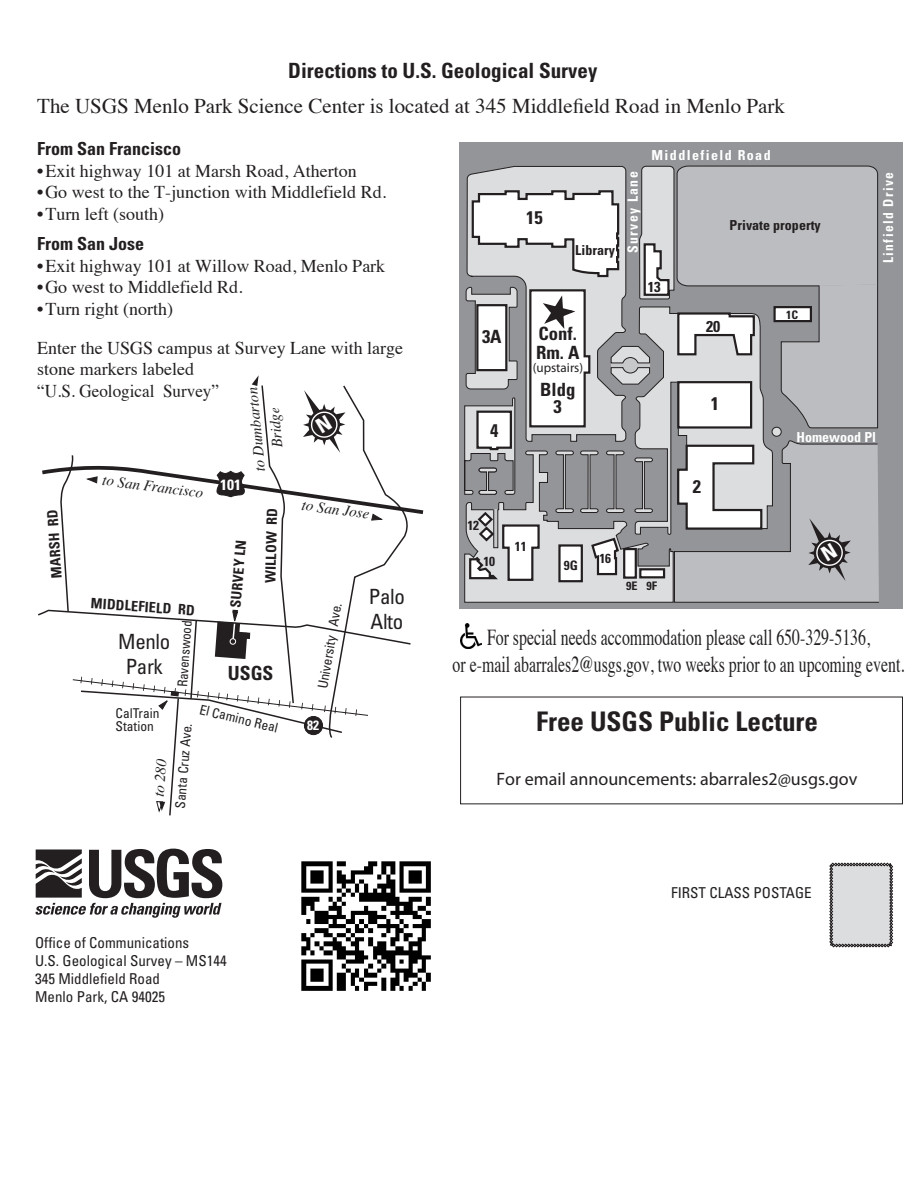
<style>
.page{position:relative;width:918px;height:1188px;background:#fff}
.page>*{position:absolute;margin:0;border:0;box-sizing:border-box;transform-origin:0 0}
.t1{font:700 condensed 27px "Univers";color:#231f20}
.t2{font:22.8px/27.3px "Times";color:#231f20;text-align:center;scale:.69 1}
.t3{font:21px/34.3px "Times";color:#231f20}
.t4{font:condensed 21px/25.2px "Univers";letter-spacing:-.02em;color:#231f20;text-align:center}
.t5{font:700 condensed 19.5px "Univers";color:#231f20}
.t6{font:700 condensed 18.3px/17.7px "Univers";color:#231f20;text-align:center}
.t7{font:18px/30px "Times";color:#231f20}
.t8{font:condensed 18px "Univers LT Std";color:#231f20}
.t9{font:700 condensed 18px "Univers";color:#231f20}
.t10{font:700 condensed 15.75px "Univers";color:#231f20}
.t11{font:condensed 15px/18px "Univers";color:#231f20}
.t12{font:italic 15px/19.5px "Times";color:#231f20;text-align:center}
.t13{font:700 condensed 14.85px "Univers";color:#fff;scale:1.06 1}
.t14{font:700 condensed 14.4px "Univers";color:#231f20}
.t15{font:700 condensed 14.25px "Univers";color:#231f20}
.t16{font:700 condensed 14.1px "Univers";letter-spacing:.1em;color:#fff}
.t17{font:700 condensed 13.8px "Univers";letter-spacing:.1em;color:#fff}
.t18{font:700 condensed 13.8px "Univers";color:#231f20}
.t19{font:700 condensed 13.8px "Univers";color:#fff}
.t20{font:condensed 13.5px/13.5px "Univers";color:#231f20}
.t21{font:condensed 13.5px "Univers";color:#231f20;scale:.95 1}
.t22{font:700 condensed 13.5px "Univers";color:#fff}
.t23{font:700 condensed 13.05px "Univers";color:#231f20}
.t24{font:700 condensed 13.05px "Univers LT Std";color:#231f20}
.t25{font:700 condensed 11.85px "Univers";color:#231f20}
.s1{font-family:"Univers";font-weight:700;font-stretch:condensed}
.s2{font-size:13.5px}
</style>
<div class="page">
<div style="left:459px;top:142px;width:444px;height:467px;background:#939598"></div>
<svg style="left:35px;top:849px;width:187px;height:69px"></svg>
<svg style="left:830px;top:863px;width:63px;height:84px;background:#c6c6c8"></svg>
<img style="left:461px;top:623px;width:20px;height:25px">
<img style="left:301px;top:861px;width:130px;height:130px">
<svg style="left:464px;top:165px;width:415px;height:438px"></svg>
<svg style="left:38px;top:375px;width:386px;height:441px"></svg>
<p class="t3" style="left:37px;top:52px;width:749px;text-indent:251px"><span class="s1">Directions to U.S. Geological Survey<br></span>The USGS Menlo Park Science Center is located at 345 Middlefield Road in Menlo Park</p>
<p class="t9" style="left:37px;top:138px;width:145px">From San Francisco</p>
<p class="t7" style="left:37px;top:154px;width:321px">•Exit highway 101 at Marsh Road, Atherton</p>
<p class="t7" style="left:37px;top:176px;width:351px">•Go west to the T-junction with Middlefield Rd.</p>
<p class="t7" style="left:37px;top:198px;width:129px">•Turn left (south)<br><span class="s1">From San Jose</span></p>
<p class="t7" style="left:37px;top:249px;width:350px">•Exit highway 101 at Willow Road, Menlo Park</p>
<p class="t7" style="left:37px;top:271px;width:207px">•Go west to Middlefield Rd.</p>
<p class="t7" style="left:37px;top:288px;width:367px;line-height:38.7px">•Turn right (north)<br>Enter the USGS campus at Survey Lane with large</p>
<p class="t7" style="left:37px;top:357px;width:183px;line-height:21.6px">stone markers labeled “U.S. Geological Survey”</p>
<p class="t17" style="left:652px;top:146px;width:121px">Middlefield Road</p>
<p class="t16" style="left:624px;top:253px;width:83px;rotate:-90deg">Survey Lane</p>
<p class="t6" style="left:526px;top:208px;width:18px">15</p>
<p class="t18" style="left:730px;top:217px;width:93px">Private property</p>
<p class="t18" style="left:575px;top:242px;width:41px">Library</p>
<p class="t14" style="left:648px;top:278px;width:15px">13</p>
<p class="t25" style="left:786px;top:307px;width:14px">1C</p>
<p class="t10" style="left:706px;top:316px;width:16px">20</p>
<p class="t6" style="left:536px;top:325px;width:45px;line-height:18.3px;text-align:left">Conf.<br>Rm. A</p>
<p class="t6" style="left:482px;top:328px;width:21px">3A</p>
<p class="t24" style="left:533px;top:359px;width:52px">(upstairs)</p>
<p class="t6" style="left:540px;top:380px;width:37px">Bldg<br>3</p>
<p class="t12" style="left:249px;top:473px;width:86px;rotate:-95deg">to Dumbarton<br>Bridg<span class="s2">e</span></p>
<p class="t6" style="left:711px;top:395px;width:10px">1</p>
<p class="t6" style="left:490px;top:421px;width:10px">4</p>
<p class="t19" style="left:797px;top:429px;width:81px">Homewood Pl</p>
<p class="t12" style="left:104px;top:469px;width:103px;rotate:7deg">to San Francisco</p>
<p class="t13" style="left:220px;top:476px;width:21px">101</p>
<p class="t6" style="left:693px;top:477px;width:10px">2</p>
<p class="t17" style="left:880px;top:263px;width:92px;rotate:-90deg">Linfield Drive</p>
<p class="t15" style="left:48px;top:579px;width:71px;rotate:-94deg">MARSH RD</p>
<p class="t15" style="left:262px;top:583px;width:76px;rotate:-89deg">WILLOW RD</p>
<p class="t15" style="left:227px;top:606px;width:69px;rotate:-85deg">SURVEY LN</p>
<p class="t15" style="left:92px;top:594px;width:106px;rotate:4deg">MIDDLEFIELD RD</p>
<p class="t21" style="left:174px;top:686px;width:71px;rotate:-86deg">Ravenswood</p>
<p class="t4" style="left:118px;top:628px;width:54px">Menlo<br>Park</p>
<p class="t20" style="left:116px;top:706px;width:45px">CalTrain<br>Station</p>
<p class="t20" style="left:173px;top:808px;width:87px;rotate:-85deg">Santa Cruz Ave.</p>
<p class="t12" style="left:148px;top:796px;width:39px;rotate:-85deg">to 280</p>
<p class="t5" style="left:228px;top:661px;width:47px">USGS</p>
<p class="t20" style="left:201px;top:703px;width:82px;rotate:13deg">El Camino Real</p>
<p class="t12" style="left:303px;top:494px;width:69px;rotate:8deg">to San Jose</p>
<p class="t20" style="left:315px;top:687px;width:88px;rotate:-80deg">University Ave.</p>
<p class="t22" style="left:307px;top:717px;width:13px">82</p>
<p class="t4" style="left:369px;top:583px;width:38px;text-align:left">Palo<br>Alto</p>
<p class="t11" style="left:35px;top:933px;width:193px">Office of Communications<br>U.S. Geological Survey – MS144<br>345 Middlefield Road<br>Menlo Park, CA 94025</p>
<p class="t23" style="left:467px;top:518px;width:13px">12</p>
<p class="t23" style="left:515px;top:538px;width:13px">11</p>
<p class="t23" style="left:483px;top:553px;width:13px">10</p>
<p class="t23" style="left:564px;top:558px;width:16px">9G</p>
<p class="t23" style="left:599px;top:550px;width:13px">16</p>
<p class="t25" style="left:626px;top:579px;width:13px">9E</p>
<p class="t25" style="left:647px;top:578px;width:12px">9F</p>
<p class="t2" style="left:453px;top:621px;width:656px">For special needs accommodation please call 650-329-5136,<br>or e-mail abarrales2@usgs.gov, two weeks prior to an upcoming event.</p>
<p class="t1" style="left:536px;top:705px;width:283px">Free USGS Public Lecture</p>
<p class="t8" style="left:497px;top:768px;width:363px">For email announcements: abarrales2@usgs.gov</p>
<p class="t11" style="left:671px;top:884px;width:142px">FIRST CLASS POSTAGE</p>
</div>
